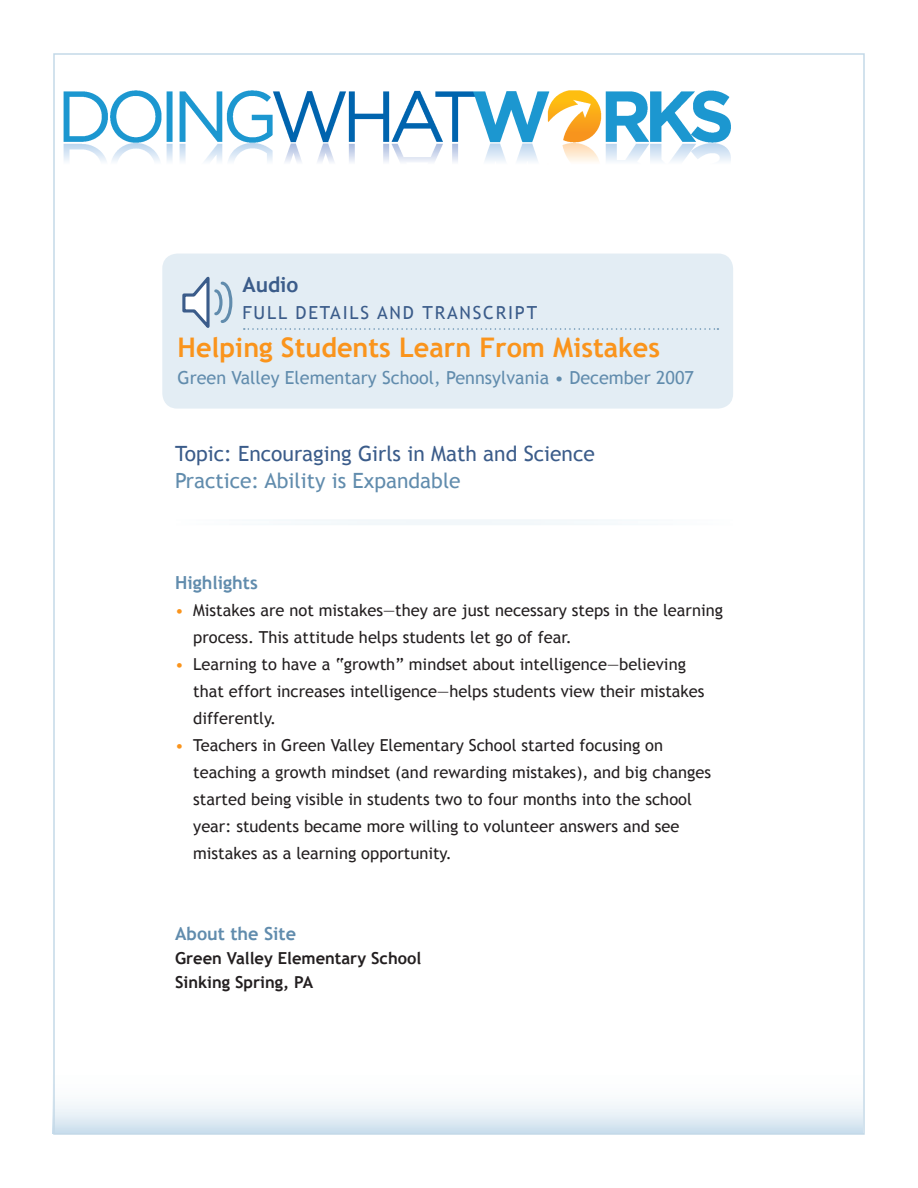
<style>
.page{position:relative;width:918px;height:1188px;background:#fff}
.page>*{position:absolute;margin:0;border:0;box-sizing:border-box;transform-origin:0 0}
.t1{font:700 27px "Trebuchet MS";color:#fa941c}
.t2{font:21px "Trebuchet MS";color:#3b5c8a}
.t3{font:21px "Trebuchet MS";color:#618cad}
.t4{font:700 21px "Trebuchet MS";color:#3b5c8a}
.t5{font:18px "Trebuchet MS";color:#618cad}
.t6{font:18px "Trebuchet MS";letter-spacing:.1em;color:#3b5c8a}
.t7{font:700 18px "Trebuchet MS";color:#618cad}
.t8{font:16.5px/27px "Trebuchet MS";color:#231f20}
.slide_about_school{font:700 16.5px "Trebuchet MS";color:#231f20}
.s1{color:#fa941c}
</style>
<div class="page">
<svg style="left:56px;top:1102px;width:806px;height:30px"></svg>
<div style="left:171px;top:519px;width:564px;height:6px;border:2px solid #fff"></div>
<div style="left:162px;top:254px;width:571px;height:155px;background:#e3edf4;border-radius:15px"></div>
<svg style="left:244px;top:328px;width:474px;height:2px"></svg>
<svg style="left:182px;top:276px;width:51px;height:52px"></svg>
<img style="left:63px;top:90px;width:668px;height:72px">
<p class="t4" style="left:242px;top:271px;width:58px">Audio</p>
<p class="t6" style="left:242px;top:302px;width:78px">Full Deta</p>
<p class="t6" style="left:343px;top:302px;width:184px">ils and Transcript</p>
<p class="t1" style="left:178px;top:330px;width:484px">Helping Students Learn From Mistakes</p>
<p class="t5" style="left:178px;top:367px;width:518px">Green Valley Elementary School, Pennsylvania • December 2007</p>
<p class="t2" style="left:175px;top:441px;width:421px">Topic: Encouraging Girls in Math and Science</p>
<p class="t3" style="left:175px;top:468px;width:287px">Practice: Ability is Expandable</p>
<p class="t7" style="left:175px;top:571px;width:84px">Highlights</p>
<p class="t8" style="left:193px;top:597px;width:531px;text-indent:-18px"><span class="s1">•</span> Mistakes are not mistakes—they are just necessary steps in the learning process. This attitude helps students let go of fear.</p>
<p class="t8" style="left:193px;top:651px;width:513px;text-indent:-18px"><span class="s1">•</span> Learning to have a “growth” mindset about intelligence—believing that effort increases intelligence—helps students view their mistakes differently.</p>
<p class="t8" style="left:193px;top:732px;width:520px;text-indent:-18px"><span class="s1">•</span> Teachers in Green Valley Elementary School started focusing on teaching a growth mindset (and rewarding mistakes), and big changes started being visible in students two to four months into the school year: students became more willing to volunteer answers and see mistakes as a learning opportunity.</p>
<p class="t7" style="left:175px;top:922px;width:122px">About the Site</p>
<p class="slide_about_school" style="left:175px;top:948px;width:248px">Green Valley Elementary School</p>
<p class="slide_about_school" style="left:175px;top:972px;width:140px">Sinking Spring, PA</p>
</div>
